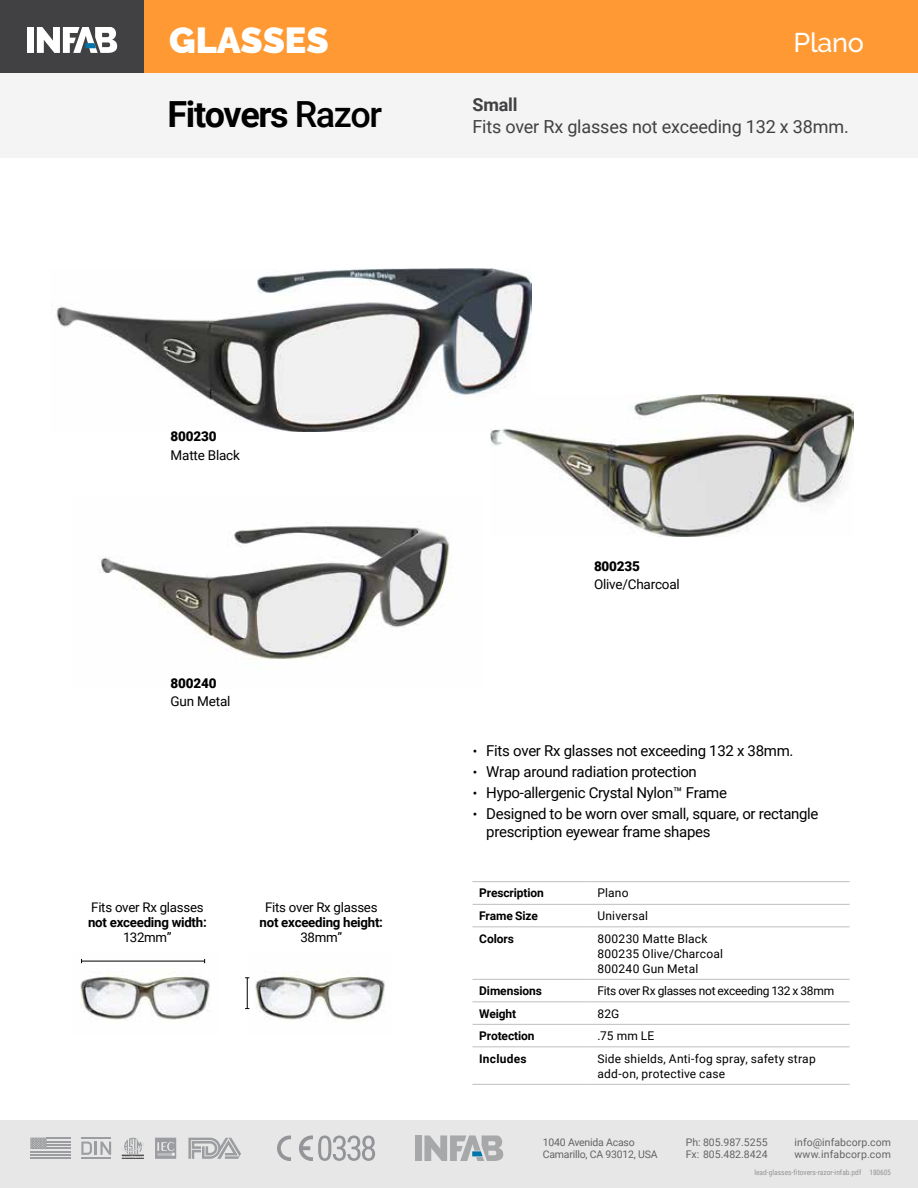
<style>
.page{position:relative;width:918px;height:1188px;background:#fff}
.page>*{position:absolute;margin:0;border:0;box-sizing:border-box;transform-origin:0 0}
.t1{font:700 36px "Roboto";letter-spacing:-.04em;color:#000}
.t2{font:700 36px "Roboto";letter-spacing:.035em;color:#fff}
.t3{font:900 36px "Raleway";letter-spacing:-.04em;color:#fff}
.t4{font:900 36px "Raleway";letter-spacing:-.015em;color:#fff}
.t5{font:500 27px "Raleway";letter-spacing:-.01em;color:#fff}
.t6{font:18px "Roboto";letter-spacing:-.01em;color:#414042}
.t7{font:700 18px "Roboto";letter-spacing:-.01em;color:#414042}
.t8{font:15px/18px "Roboto";letter-spacing:-.02em;color:#000}
.t9{font:13.5px "Roboto";letter-spacing:-.015em;color:#000}
.t10{font:900 13.5px "Roboto";letter-spacing:-.015em;color:#000}
.t11{font:13.35px "Roboto";letter-spacing:-.02em;color:#000}
.t12{font:700 13.35px "Roboto";letter-spacing:-.02em;color:#000}
.t13{font:12px/15px "Roboto";letter-spacing:.015em;color:#000}
.t14{font:700 12px "Roboto";letter-spacing:-.01em;color:#000}
.t15{font:12px "Roboto";letter-spacing:-.025em;color:#000}
.t16{font:700 12px "Roboto";letter-spacing:.02em;color:#000}
.t17{font:10.5px/12.6px "Roboto";color:#636466}
.t18{font:10.5px/12.6px "Roboto";letter-spacing:-.02em;color:#636466}
.t19{font:7.5px "Roboto Condensed";color:#939598}
.s1{font-weight:500}
.s2{font-size:13.5px}
</style>
<div class="page">
<div style="left:0;top:1120px;width:918px;height:68px;background:#e7e7e7"></div>
<hr style="left:81px;top:1138px;width:30px;height:1px;background:#939598">
<hr style="left:81px;top:1157px;width:30px;height:2px;background:#939598">
<svg style="left:81px;top:1142px;width:30px;height:13px"></svg>
<svg style="left:155px;top:1138px;width:21px;height:21px"></svg>
<svg style="left:122px;top:1138px;width:22px;height:21px"></svg>
<svg style="left:188px;top:1138px;width:53px;height:21px"></svg>
<hr style="left:30px;top:1151px;width:41px;height:1px;background:#939598">
<hr style="left:30px;top:1154px;width:41px;height:2px;background:#939598">
<hr style="left:30px;top:1157px;width:41px;height:2px;background:#939598">
<svg style="left:30px;top:1138px;width:41px;height:11px"></svg>
<div style="left:0;top:0;width:144px;height:73px;background:#414042"></div>
<div style="left:27px;top:27px;width:7px;height:26px;background:#fff"></div>
<svg style="left:37px;top:27px;width:80px;height:26px"></svg>
<div style="left:0;top:73px;width:918px;height:85px;background:#f4f4f4"></div>
<svg style="left:277px;top:1135px;width:14px;height:26px"></svg>
<svg style="left:299px;top:1135px;width:76px;height:26px"></svg>
<div style="left:415px;top:1135px;width:7px;height:26px;background:#a7a8a9"></div>
<svg style="left:424px;top:1135px;width:79px;height:26px"></svg>
<div style="left:144px;top:0;width:774px;height:73px;background:#ff9934"></div>
<img style="left:247px;top:975px;width:138px;height:47px">
<img style="left:98px;top:521px;width:352px;height:139px">
<img style="left:56px;top:268px;width:476px;height:163px">
<img style="left:490px;top:395px;width:363px;height:141px">
<hr style="left:472px;top:1084px;width:119px;height:1px;background:#bcbec0">
<hr style="left:591px;top:1084px;width:259px;height:1px;background:#bcbec0">
<hr style="left:472px;top:904px;width:119px;height:1px;background:#bcbec0">
<hr style="left:591px;top:904px;width:259px;height:1px;background:#bcbec0">
<hr style="left:472px;top:926px;width:119px;height:1px;background:#bcbec0">
<hr style="left:591px;top:926px;width:259px;height:1px;background:#bcbec0">
<hr style="left:472px;top:979px;width:119px;height:1px;background:#bcbec0">
<hr style="left:591px;top:979px;width:259px;height:1px;background:#bcbec0">
<hr style="left:472px;top:1001px;width:119px;height:1px;background:#bcbec0">
<hr style="left:591px;top:1001px;width:259px;height:1px;background:#bcbec0">
<hr style="left:472px;top:1024px;width:119px;height:1px;background:#bcbec0">
<hr style="left:591px;top:1024px;width:259px;height:1px;background:#bcbec0">
<hr style="left:472px;top:1046px;width:119px;height:1px;background:#bcbec0">
<hr style="left:591px;top:1046px;width:259px;height:1px;background:#bcbec0">
<hr style="left:472px;top:881px;width:119px;height:1px;background:#bcbec0">
<hr style="left:591px;top:881px;width:259px;height:1px;background:#bcbec0">
<hr style="left:247px;top:978px;width:1px;height:31px;background:#000">
<img style="left:80px;top:958px;width:130px;height:64px">
<hr style="left:82px;top:961px;width:123px;height:1px;background:#000">
<h1 class="t3" style="left:169px;top:19px;width:169px">BARRIERS</h1>
<h1 class="t4" style="left:169px;top:19px;width:161px">GLASSES</h1>
<h1 class="t2" style="left:715px;top:13px;width:179px">BARRIERS</h1>
<h2 class="t5" style="left:793px;top:27px;width:72px">Plano</h2>
<h1 class="t1" style="left:168px;top:89px;width:216px">Fitovers <span class="s1">Razor</span></h1>
<p class="t7" style="left:472px;top:92px;width:47px">Small</p>
<p class="t6" style="left:472px;top:114px;width:378px">Fits over Rx glasses not exceeding 132 x 38mm.</p>
<p class="t10" style="left:171px;top:427px;width:47px">800230</p>
<p class="t9" style="left:171px;top:446px;width:71px">Matte Black</p>
<p class="t10" style="left:171px;top:673px;width:47px">800240</p>
<p class="t9" style="left:171px;top:692px;width:61px">Gun Metal</p>
<p class="t11" style="left:91px;top:898px;width:114px">Fits over Rx glasses</p>
<p class="t12" style="left:88px;top:913px;width:120px">not exceeding width:</p>
<p class="t11" style="left:123px;top:928px;width:50px">132mm”</p>
<p class="t11" style="left:265px;top:898px;width:114px">Fits over Rx glasses</p>
<p class="t12" style="left:260px;top:913px;width:125px">not exceeding height:</p>
<p class="t11" style="left:300px;top:928px;width:43px">38mm”</p>
<p class="t10" style="left:594px;top:557px;width:47px">800235</p>
<p class="t9" style="left:594px;top:575px;width:87px">Olive/Charcoal</p>
<p class="t8" style="left:473px;top:741px;width:322px"><span class="s2">•</span> Fits over Rx glasses not exceeding 132 x 38mm.</p>
<p class="t8" style="left:473px;top:762px;width:226px"><span class="s2">•</span> Wrap around radiation protection</p>
<p class="t8" style="left:473px;top:783px;width:256px"><span class="s2">•</span> Hypo-allergenic Crystal Nylon™ Frame</p>
<p class="t8" style="left:486px;top:804px;width:334px;text-indent:-14px"><span class="s2">•</span> Designed to be worn over small, square, or rectangle prescription eyewear frame shapes</p>
<p class="t14" style="left:479px;top:885px;width:66px">Prescription</p>
<p class="t13" style="left:597px;top:885px;width:33px">Plano</p>
<p class="t14" style="left:479px;top:907px;width:60px">Frame Size</p>
<p class="t13" style="left:597px;top:908px;width:52px">Universal</p>
<p class="t14" style="left:479px;top:930px;width:36px">Colors</p>
<p class="t13" style="left:597px;top:930px;width:127px">800230 Matte Black<br>800235 Olive/Charcoal<br>800240 Gun Metal</p>
<p class="t14" style="left:479px;top:982px;width:64px">Dimensions</p>
<p class="t15" style="left:597px;top:982px;width:238px">Fits over Rx glasses not exceeding 132 x 38mm</p>
<p class="t14" style="left:479px;top:1005px;width:39px">Weight</p>
<p class="t13" style="left:597px;top:1005px;width:23px">82G</p>
<p class="t14" style="left:479px;top:1027px;width:57px">Protection</p>
<p class="t13" style="left:597px;top:1028px;width:59px">.75 mm LE</p>
<p class="t16" style="left:479px;top:1050px;width:49px">Includes</p>
<p class="t13" style="left:597px;top:1050px;width:220px">Side shields, Anti-fog spray, safety strap add-on, protective case</p>
<p class="t18" style="left:543px;top:1135px;width:116px">1040 Avenida Acaso<br>Camarillo, CA 93012, USA</p>
<p class="t17" style="left:795px;top:1135px;width:98px">info@infabcorp.com www.infabcorp.com</p>
<p class="t17" style="left:686px;top:1135px;width:83px">Ph: 805.987.5255<br>Fx: 805.482.8424</p>
<p class="t19" style="left:754px;top:1167px;width:138px">lead-glasses-fitovers-razor-infab.pdf 180605</p>
</div>
